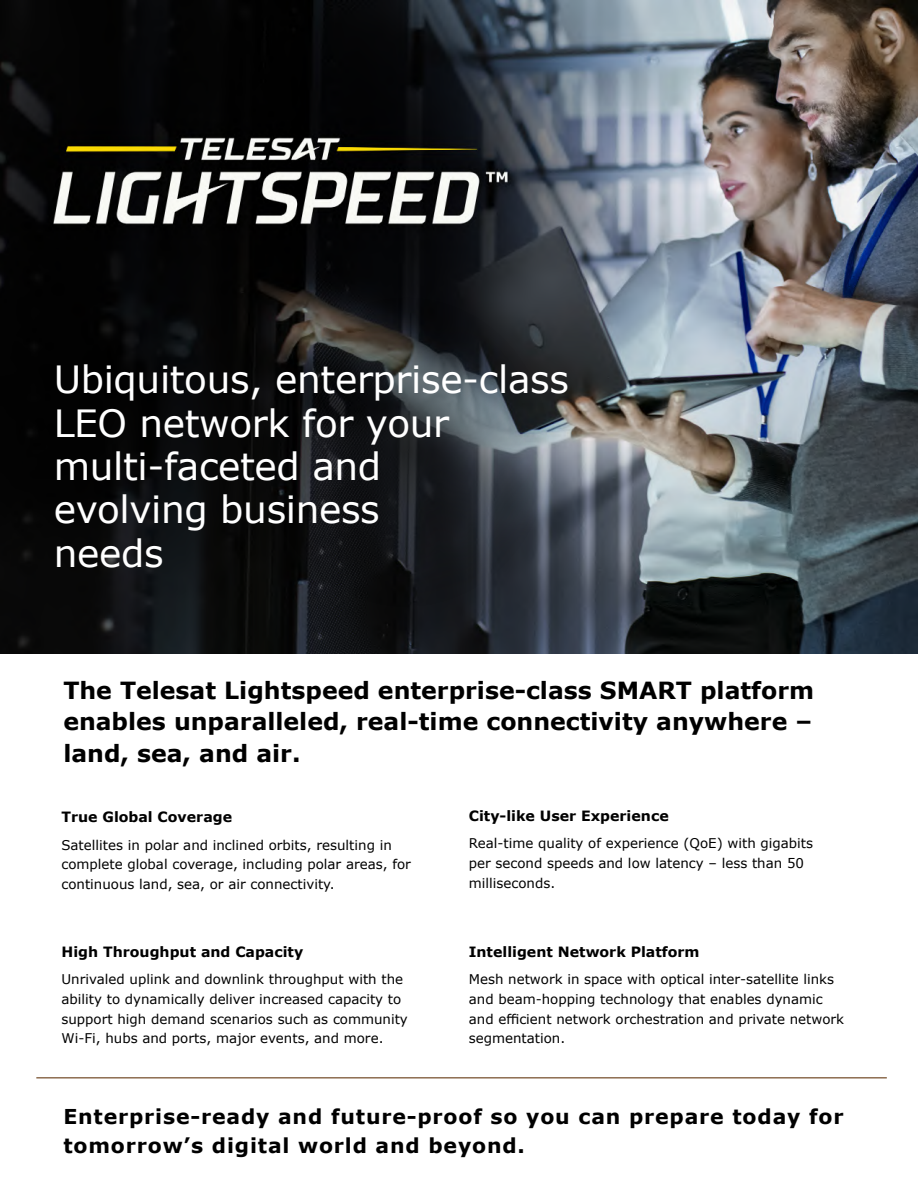
<style>
.page{position:relative;width:918px;height:1188px;background:#fff}
.page>*{position:absolute;margin:0;border:0;box-sizing:border-box;transform-origin:0 0}
.t1{font:37.5px/43.3px "Verdana";letter-spacing:-.01em;color:#fff}
.t2{font:700 23.7px/31.5px "Verdana";color:#000;text-align:justify}
.t3{font:700 20.4px/29.5px "Verdana";letter-spacing:.04em;color:#000}
.t4{font:700 14.1px "Verdana";color:#000}
.t5{font:13.35px/19.6px "Verdana";color:#000}
</style>
<div class="page">
<img style="left:0;top:0;width:918px;height:654px">
<svg style="left:261px;top:296px;width:289px;height:312px;background:#23262a"></svg>
<hr style="left:36px;top:1077px;width:851px;height:2px;background:#8d6d50">
<h1 class="t1" style="left:54px;top:358px;width:517px">Ubiquitous, enterprise-class<br>LEO network for your multi-faceted and<br>evolving business<br>needs</h1>
<h2 class="t2" style="left:63px;top:674px;width:752px">The Telesat Lightspeed enterprise-class SMART platform enables unparalleled, real-time connectivity anywhere – land, sea, and air.</h2>
<p class="t4" style="left:61px;top:807px;width:172px">True Global Coverage</p>
<p class="t5" style="left:61px;top:835px;width:351px">Satellites in polar and inclined orbits, resulting in complete global coverage, including polar areas, for continuous land, sea, or air connectivity.</p>
<p class="t4" style="left:62px;top:942px;width:243px">High Throughput and Capacity</p>
<p class="t5" style="left:62px;top:969px;width:348px">Unrivaled uplink and downlink throughput with the ability to dynamically deliver increased capacity to support high demand scenarios such as community Wi-Fi, hubs and ports, major events, and more.</p>
<p class="t4" style="left:469px;top:805px;width:201px">City-like User Experience</p>
<p class="t5" style="left:469px;top:833px;width:346px">Real-time quality of experience (QoE) with gigabits per second speeds and low latency – less than 50 milliseconds.</p>
<p class="t4" style="left:469px;top:942px;width:232px">Intelligent Network Platform</p>
<p class="t5" style="left:469px;top:969px;width:377px">Mesh network in space with optical inter-satellite links and beam-hopping technology that enables dynamic and efficient network orchestration and private network segmentation.</p>
<h3 class="t3" style="left:63px;top:1101px;width:782px">Enterprise-ready and future-proof so you can prepare today for tomorrow’s digital world and beyond.</h3>
</div>
